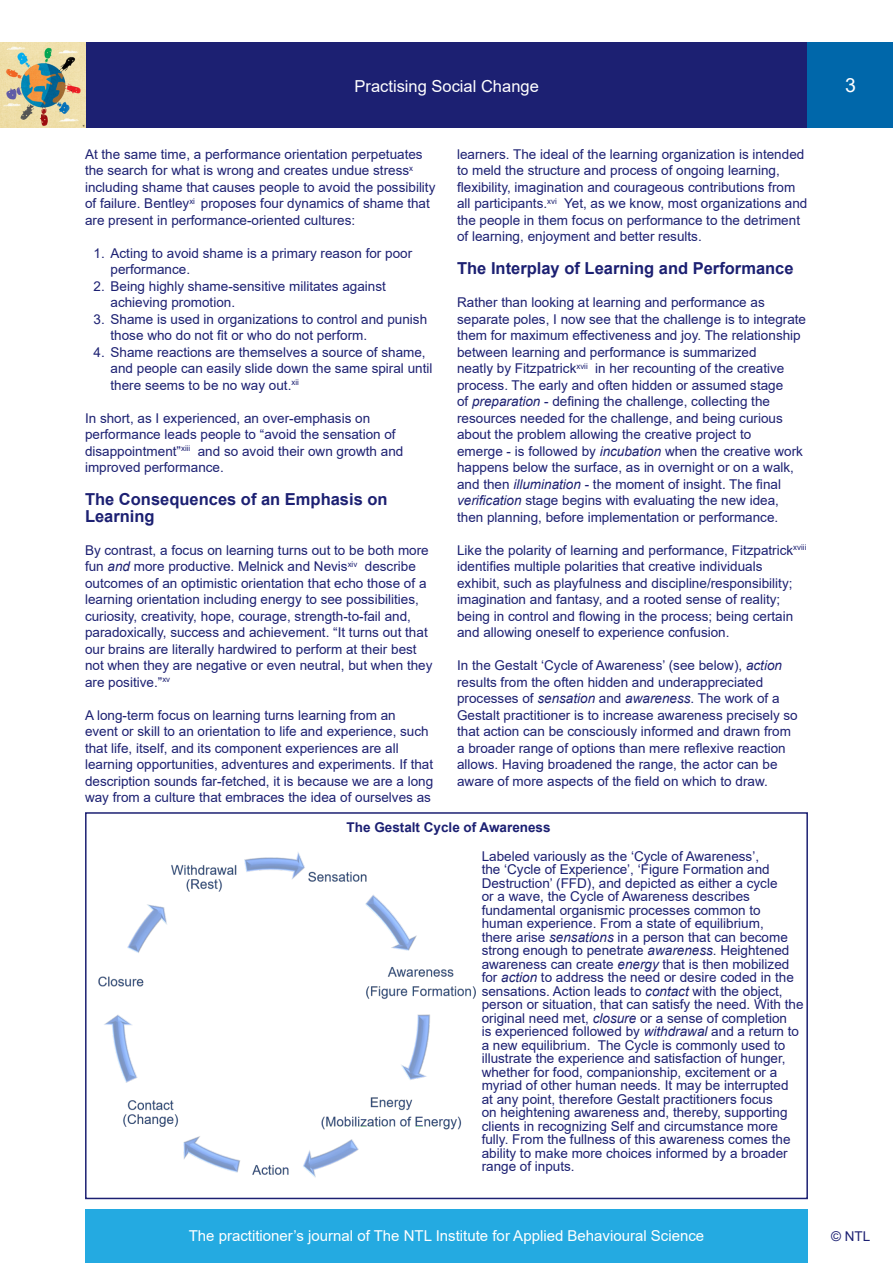
<style>
.page{position:relative;width:893px;height:1263px;background:#fff}
.page>*{position:absolute;margin:0;border:0;box-sizing:border-box;transform-origin:0 0}
.t1{font:19.5px "Arial";color:#fff}
.REFERENCES{font:700 16.5px/16.5px "Arial";color:#1c2072}
.t2{font:16.5px "Arial";color:#fff}
.t3{font:15px "Arial";color:#fff}
.REFERENCES-2{font:13.5px/16.5px "Arial";color:#1c2072}
.REFERENCES-3{font:700 13.5px "Arial";color:#1c2072}
.s1{font-style:italic}
</style>
<div class="page">
<div style="left:85px;top:43px;width:723px;height:85px;background:#1c2072"></div>
<div style="left:808px;top:43px;width:85px;height:85px;background:#0067aa"></div>
<img style="left:0;top:43px;width:85px;height:85px">
<div style="left:85px;top:1209px;width:723px;height:54px;background:#24aae1"></div>
<div style="left:85px;top:812px;width:723px;height:387px;border:2px solid #1c2072"></div>
<img style="left:98px;top:852px;width:378px;height:326px">
<p class="t2" style="left:354px;top:75px;width:186px">Practising Social Change</p>
<p class="REFERENCES-2" style="left:85px;top:146px;width:352px">At the same time, a performance orientation perpetuates the search for what is wrong and creates undue stress<sup>x </sup>including shame that causes people to avoid the possibility of failure. Bentley<sup>xi</sup> proposes four dynamics of shame that are present in performance-oriented cultures:</p>
<p class="REFERENCES-2" style="left:111px;top:245px;width:303px;text-indent:-17px">1. Acting to avoid shame is a primary reason for poor performance.</p>
<p class="REFERENCES-2" style="left:111px;top:278px;width:277px;text-indent:-17px">2. Being highly shame-sensitive militates against achieving promotion.</p>
<p class="REFERENCES-2" style="left:111px;top:311px;width:318px;text-indent:-17px">3. Shame is used in organizations to control and punish those who do not fit or who do not perform.</p>
<p class="REFERENCES-2" style="left:111px;top:344px;width:323px;text-indent:-17px">4. Shame reactions are themselves a source of shame, and people can easily slide down the same spiral until there seems to be no way out.<sup>xii</sup></p>
<p class="REFERENCES-2" style="left:85px;top:410px;width:320px">In short, as I experienced, an over-emphasis on performance leads people to “avoid the sensation of disappointment”<sup>xiii</sup> and so avoid their own growth and improved performance.</p>
<p class="REFERENCES" style="left:85px;top:491px;width:304px">The Consequences of an Emphasis on<br>Learning</p>
<p class="REFERENCES-2" style="left:85px;top:542px;width:349px">By contrast, a focus on learning turns out to be both more fun <span class="s1">and</span> more productive. Melnick and Nevis<sup>xiv</sup> describe outcomes of an optimistic orientation that echo those of a learning orientation including energy to see possibilities, curiosity, creativity, hope, courage, strength-to-fail and, paradoxically, success and achievement. “It turns out that our brains are literally hardwired to perform at their best not when they are negative or even neutral, but when they are positive.”<sup>xv</sup></p>
<p class="REFERENCES-2" style="left:85px;top:707px;width:350px">A long-term focus on learning turns learning from an<br>event or skill to an orientation to life and experience, such that life, itself, and its component experiences are all learning opportunities, adventures and experiments. If that description sounds far-fetched, it is because we are a long way from a culture that embraces the idea of ourselves as</p>
<p class="REFERENCES-2" style="left:457px;top:146px;width:352px">learners. The ideal of the learning organization is intended to meld the structure and process of ongoing learning, flexibility, imagination and courageous contributions from all participants.<sup>xvi</sup> Yet, as we know, most organizations and the people in them focus on performance to the detriment of learning, enjoyment and better results.</p>
<p class="REFERENCES" style="left:457px;top:260px;width:338px">The Interplay of Learning and Performance</p>
<p class="REFERENCES-2" style="left:457px;top:294px;width:350px">Rather than looking at learning and performance as separate poles, I now see that the challenge is to integrate them for maximum effectiveness and joy. The relationship between learning and performance is summarized<br>neatly by Fitzpatrick<sup>xvii</sup> in her recounting of the creative process. The early and often hidden or assumed stage<br>of <span class="s1">preparation</span> - defining the challenge, collecting the resources needed for the challenge, and being curious about the problem allowing the creative project to<br>emerge - is followed by <span class="s1">incubation</span> when the creative work happens below the surface, as in overnight or on a walk, and then <span class="s1">illumination</span> - the moment of insight. The final <span class="s1">verification</span> stage begins with evaluating the new idea, then planning, before implementation or performance.</p>
<p class="REFERENCES-2" style="left:457px;top:542px;width:351px">Like the polarity of learning and performance, Fitzpatrick<sup>xviii </sup>identifies multiple polarities that creative individuals exhibit, such as playfulness and discipline/responsibility; imagination and fantasy, and a rooted sense of reality; being in control and flowing in the process; being certain and allowing oneself to experience confusion.</p>
<p class="REFERENCES-2" style="left:457px;top:657px;width:342px">In the Gestalt ‘Cycle of Awareness’ (see below), <span class="s1">action </span>results from the often hidden and underappreciated processes of <span class="s1">sensation</span> and <span class="s1">awareness</span>. The work of a Gestalt practitioner is to increase awareness precisely so that action can be consciously informed and drawn from a broader range of options than mere reflexive reaction allows. Having broadened the range, the actor can be aware of more aspects of the field on which to draw.</p>
<p class="REFERENCES-3" style="left:347px;top:818px;width:206px">The Gestalt Cycle of Awareness</p>
<p class="REFERENCES-2" style="left:482px;top:849px;width:323px;line-height:13.5px">Labeled variously as the ‘Cycle of Awareness’,<br>the ‘Cycle of Experience’, ‘Figure Formation and Destruction’ (FFD), and depicted as either a cycle<br>or a wave, the Cycle of Awareness describes fundamental organismic processes common to human experience. From a state of equilibrium,<br>there arise <span class="s1">sensations</span> in a person that can become strong enough to penetrate <span class="s1">awareness</span>. Heightened awareness can create <span class="s1">energy</span> that is then mobilized for <span class="s1">action</span> to address the need or desire coded in the sensations. Action leads to <span class="s1">contact</span> with the object, person or situation, that can satisfy the need. With the original need met, <span class="s1">closure</span> or a sense of completion<br>is experienced followed by <span class="s1">withdrawal</span> and a return to a new equilibrium. The Cycle is commonly used to illustrate the experience and satisfaction of hunger, whether for food, companionship, excitement or a myriad of other human needs. It may be interrupted<br>at any point, therefore Gestalt practitioners focus<br>on heightening awareness and, thereby, supporting clients in recognizing Self and circumstance more fully. From the fullness of this awareness comes the ability to make more choices informed by a broader range of inputs.</p>
<h1 class="t1" style="left:845px;top:72px;width:12px">3</h1>
<p class="t3" style="left:189px;top:1226px;width:517px">The practitioner’s journal of The NTL Institute for Applied Behavioural Science</p>
<p class="REFERENCES-2" style="left:831px;top:1228px;width:41px">© NTL</p>
</div>
